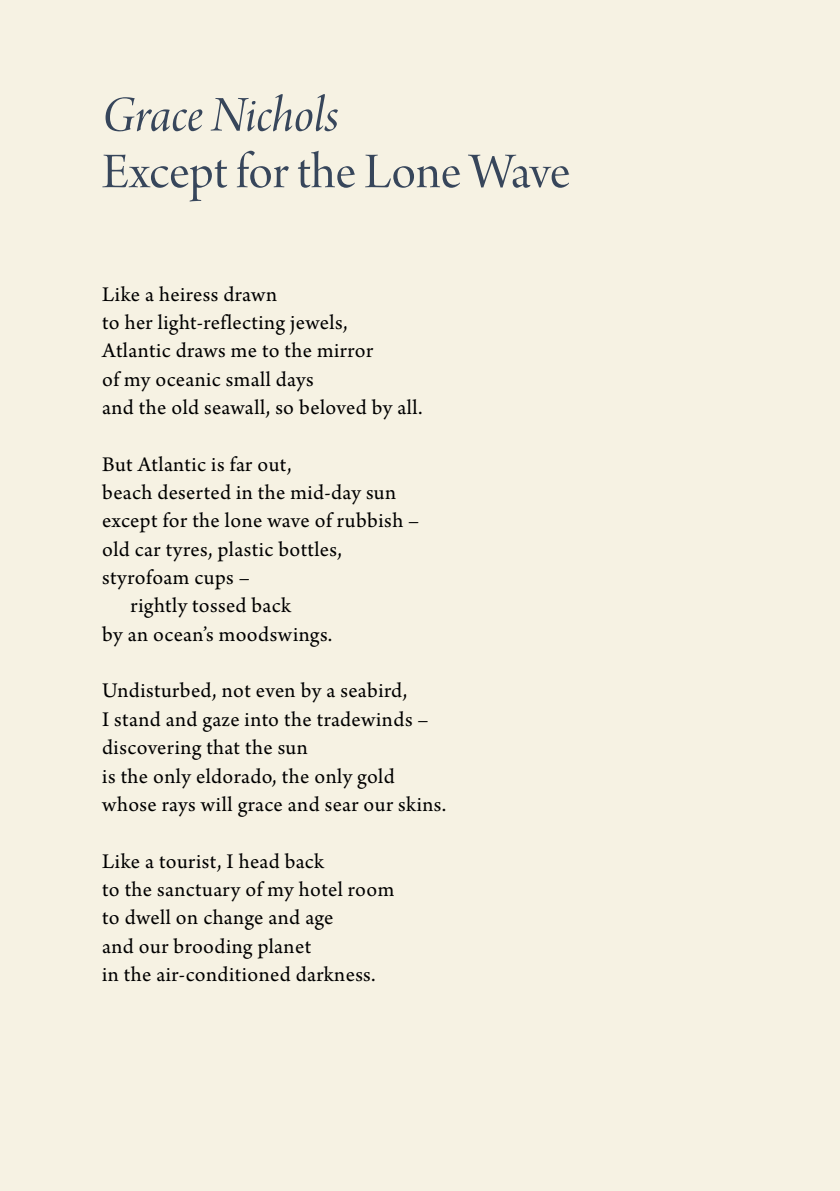
<style>
.page{position:relative;width:840px;height:1191px;background:#fff}
.page>*{position:absolute;margin:0;border:0;box-sizing:border-box;transform-origin:0 0}
.t1{font:53px "Arno Pro Display";color:#37465b}
.t2{font:53px "Arno Pro Italic Display";letter-spacing:-.005em;color:#37465b}
.t3{font:22px/28.4px "Arno Pro";letter-spacing:.02em;color:#000}
</style>
<div class="page">
<div style="left:0;top:0;width:839px;height:1191px;background:#f6f2e3"></div>
<h1 class="t2" style="left:102px;top:85px;width:238px">Grace Nichols</h1>
<h1 class="t1" style="left:102px;top:142px;width:469px">Except for the Lone Wave</h1>
<p class="t3" style="left:102px;top:281px;width:322px">Like a heiress drawn<br>to her light-reflecting jewels,<br>Atlantic draws me to the mirror<br>of my oceanic small days<br>and the old seawall, so beloved by all.</p>
<p class="t3" style="left:102px;top:451px;width:191px">But Atlantic is far out,</p>
<p class="t3" style="left:102px;top:479px;width:295px">beach deserted in the mid-day sun</p>
<p class="t3" style="left:102px;top:508px;width:318px">except for the lone wave of rubbish –</p>
<p class="t3" style="left:102px;top:536px;width:241px">old car tyres, plastic bottles,</p>
<p class="t3" style="left:102px;top:564px;width:149px">styrofoam cups –</p>
<p class="t3" style="left:130px;top:593px;width:162px">rightly tossed back</p>
<p class="t3" style="left:102px;top:621px;width:232px">by an ocean’s moodswings.</p>
<p class="t3" style="left:102px;top:678px;width:345px">Undisturbed, not even by a seabird,<br>I stand and gaze into the tradewinds – discovering that the sun<br>is the only eldorado, the only gold whose rays will grace and sear our skins.</p>
<p class="t3" style="left:102px;top:848px;width:293px">Like a tourist, I head back<br>to the sanctuary of my hotel room to dwell on change and age<br>and our brooding planet<br>in the air-conditioned darkness.</p>
</div>
